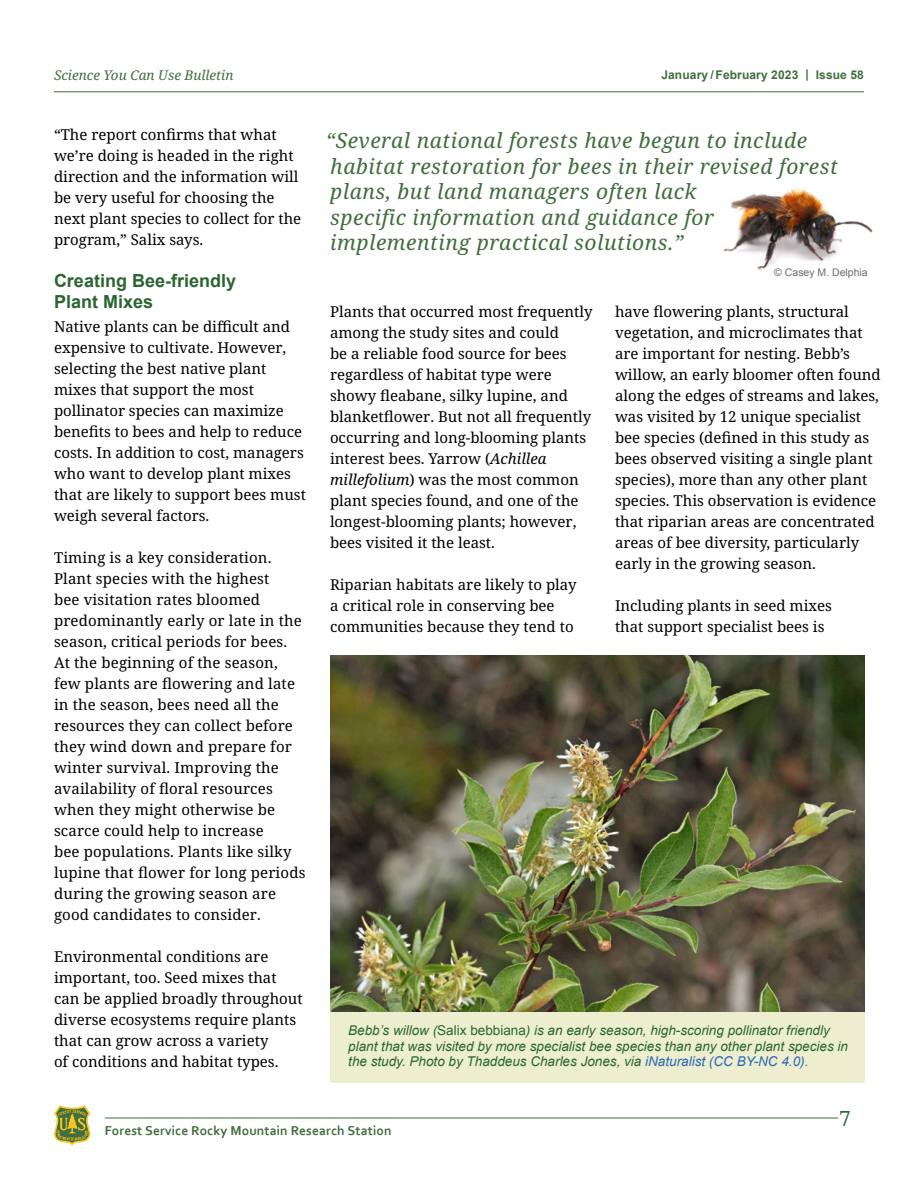
<style>
.page{position:relative;width:918px;height:1188px;background:#fff}
.page>*{position:absolute;margin:0;border:0;box-sizing:border-box;transform-origin:0 0}
.t1{font:italic 21px/25.5px "Noto Serif";letter-spacing:.025em;color:#406e3d}
.t2{font:21px "Noto Serif";color:#2b6532}
.Heading_2{font:700 18px/21px "Arial";color:#2b6532}
.P__Body_Text{font:15px/21px "Noto Serif";color:#000}
.t3{font:italic 13.5px/15.8px "Arial";color:#2b6532}
.t4{font:700 13.5px "Corbel";letter-spacing:.01em;color:#406e3d}
.t5{font:italic 13.5px "Noto Serif";color:#406e3d}
.t6{font:700 12px "Arial";letter-spacing:.01em;color:#406e3d}
.Figure_Caption{font:10.5px "Arial";color:#6d6e71}
.s1{font-style:italic}
.s2{font-style:normal}
.s3{color:#2e67b2}
</style>
<div class="page">
<hr style="left:54px;top:91px;width:810px;height:1px;background:#406e3d">
<hr style="left:105px;top:1118px;width:733px;height:1px;background:#406e3d">
<svg style="left:54px;top:1105px;width:36px;height:41px"></svg>
<div style="left:330px;top:1012px;width:534px;height:71px;background:#eceecf"></div>
<img style="left:330px;top:656px;width:534px;height:355px">
<img style="left:723px;top:188px;width:150px;height:82px">
<p class="t5" style="left:54px;top:66px;width:181px">Science You Can Use Bulletin</p>
<p class="t6" style="left:661px;top:67px;width:204px">January /February 2023 | Issue 58</p>
<p class="P__Body_Text" style="left:54px;top:125px;width:249px">“The report confirms that what we’re doing is headed in the right direction and the information will be very useful for choosing the next plant species to collect for the program,” Salix says.</p>
<p class="Heading_2" style="left:54px;top:271px;width:184px">Creating Bee-friendly<br>Plant Mixes</p>
<p class="P__Body_Text" style="left:54px;top:317px;width:253px">Native plants can be difficult and expensive to cultivate. However, selecting the best native plant mixes that support the most pollinator species can maximize benefits to bees and help to reduce costs. In addition to cost, managers who want to develop plant mixes that are likely to support bees must weigh several factors.</p>
<p class="P__Body_Text" style="left:54px;top:548px;width:253px">Timing is a key consideration.<br>Plant species with the highest<br>bee visitation rates bloomed predominantly early or late in the season, critical periods for bees.<br>At the beginning of the season, few plants are flowering and late in the season, bees need all the resources they can collect before they wind down and prepare for winter survival. Improving the availability of floral resources when they might otherwise be scarce could help to increase<br>bee populations. Plants like silky lupine that flower for long periods during the growing season are good candidates to consider.</p>
<p class="P__Body_Text" style="left:54px;top:947px;width:250px">Environmental conditions are important, too. Seed mixes that can be applied broadly throughout diverse ecosystems require plants that can grow across a variety<br>of conditions and habitat types.</p>
<h1 class="t1" style="left:326px;top:129px;width:513px">“Several national forests have begun to include habitat restoration for bees in their revised forest plans, but land managers often lack<br>specific information and guidance for implementing practical solutions.”</h1>
<p class="P__Body_Text" style="left:330px;top:301px;width:264px">Plants that occurred most frequently among the study sites and could<br>be a reliable food source for bees regardless of habitat type were showy fleabane, silky lupine, and blanketflower. But not all frequently occurring and long-blooming plants interest bees. Yarrow (<span class="s1">Achillea millefolium</span>) was the most common plant species found, and one of the longest-blooming plants; however, bees visited it the least.</p>
<p class="P__Body_Text" style="left:330px;top:574px;width:248px">Riparian habitats are likely to play a critical role in conserving bee communities because they tend to</p>
<p class="Figure_Caption" style="left:774px;top:266px;width:95px">© Casey M. Delphia</p>
<p class="P__Body_Text" style="left:615px;top:302px;width:267px">have flowering plants, structural vegetation, and microclimates that are important for nesting. Bebb’s willow, an early bloomer often found along the edges of streams and lakes, was visited by 12 unique specialist bee species (defined in this study as bees observed visiting a single plant species), more than any other plant species. This observation is evidence that riparian areas are concentrated areas of bee diversity, particularly early in the growing season.</p>
<p class="P__Body_Text" style="left:615px;top:596px;width:219px">Including plants in seed mixes that support specialist bees is</p>
<p class="t3" style="left:348px;top:1023px;width:501px">Bebb’s willow (<span class="s2">Salix bebbiana</span>) is an early season, high-scoring pollinator friendly plant that was visited by more specialist bee species than any other plant species in the study. Photo by Thaddeus Charles Jones, via <span class="s3">iNaturalist (CC BY-NC 4.0).</span></p>
<p class="t4" style="left:105px;top:1123px;width:288px">Forest Service Rocky Mountain Research Station</p>
<h1 class="t2" style="left:839px;top:1104px;width:13px">7</h1>
</div>
